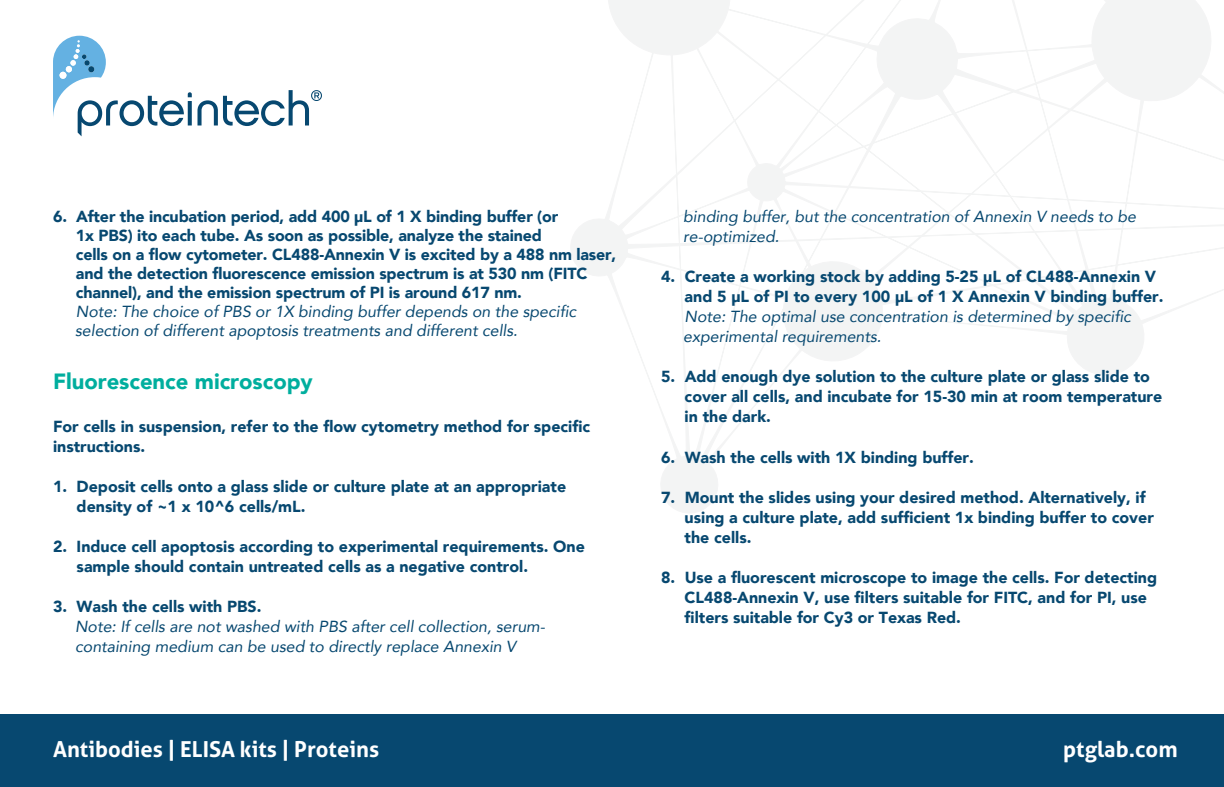
<style>
.page{position:relative;width:1224px;height:787px;background:#fff}
.page>*{position:absolute;margin:0;border:0;box-sizing:border-box;transform-origin:0 0}
.t1{font:700 22px "Aller";color:#fff}
.t2{font:900 22px "Avenir";color:#00ae9e}
.t3{font:900 16px/20px "Avenir";color:#074870}
.t4{font:italic 16px/20px "Avenir";color:#074870}
</style>
<div class="page">
<svg style="left:571px;top:0;width:653px;height:513px"></svg>
<svg style="left:583px;top:263px;width:100px;height:206px"></svg>
<div style="left:0;top:715px;width:1224px;height:72px;background:#074870"></div>
<svg style="left:53px;top:36px;width:139px;height:100px"></svg>
<svg style="left:198px;top:90px;width:124px;height:36px"></svg>
<p class="t3" style="left:76px;top:207px;width:542px;line-height:19px;text-indent:-23px">6. After the incubation period, add 400 μL of 1 X binding buffer (or<br>1x PBS) ito each tube. As soon as possible, analyze the stained<br>cells on a flow cytometer. CL488-Annexin V is excited by a 488 nm laser, and the detection fluorescence emission spectrum is at 530 nm (FITC channel), and the emission spectrum of PI is around 617 nm.</p>
<p class="t4" style="left:75px;top:302px;width:503px;line-height:19px">Note: The choice of PBS or 1X binding buffer depends on the specific selection of different apoptosis treatments and different cells.</p>
<h1 class="t2" style="left:53px;top:363px;width:261px">Fluorescence microscopy</h1>
<p class="t3" style="left:53px;top:416px;width:539px">For cells in suspension, refer to the flow cytometry method for specific instructions.</p>
<p class="t3" style="left:77px;top:476px;width:491px;text-indent:-24px">1. Deposit cells onto a glass slide or culture plate at an appropriate density of ~1 x 10^6 cells/mL.</p>
<p class="t3" style="left:77px;top:536px;width:510px;text-indent:-24px">2. Induce cell apoptosis according to experimental requirements. One sample should contain untreated cells as a negative control.</p>
<p class="t3" style="left:53px;top:596px;width:210px">3. Wash the cells with PBS.</p>
<p class="t4" style="left:75px;top:616px;width:472px">Note: If cells are not washed with PBS after cell collection, serum&shy;containing medium can be used to directly replace Annexin V</p>
<p class="t4" style="left:683px;top:207px;width:454px">binding buffer, but the concentration of Annexin V needs to be re-optimized.</p>
<p class="t3" style="left:685px;top:266px;width:480px;text-indent:-24px">4. Create a working stock by adding 5-25 μL of CL488-Annexin V and 5 μL of PI to every 100 μL of 1 X Annexin V binding buffer.</p>
<p class="t4" style="left:683px;top:307px;width:449px">Note: The optimal use concentration is determined by specific experimental requirements.</p>
<p class="t3" style="left:685px;top:366px;width:479px;text-indent:-24px">5. Add enough dye solution to the culture plate or glass slide to cover all cells, and incubate for 15-30 min at room temperature in the dark.</p>
<p class="t3" style="left:661px;top:446px;width:314px">6. Wash the cells with 1X binding buffer.</p>
<p class="t3" style="left:685px;top:486px;width:471px;text-indent:-24px">7. Mount the slides using your desired method. Alternatively, if using a culture plate, add sufficient 1x binding buffer to cover the cells.</p>
<p class="t3" style="left:685px;top:566px;width:474px;text-indent:-24px">8. Use a fluorescent microscope to image the cells. For detecting<br>CL488-Annexin V, use filters suitable for FITC, and for PI, use filters suitable for Cy3 or Texas Red.</p>
<h1 class="t1" style="left:53px;top:736px;width:328px">Antibodies | ELISA kits | Proteins</h1>
<h1 class="t1" style="left:1063px;top:736px;width:116px">ptglab.com</h1>
</div>
